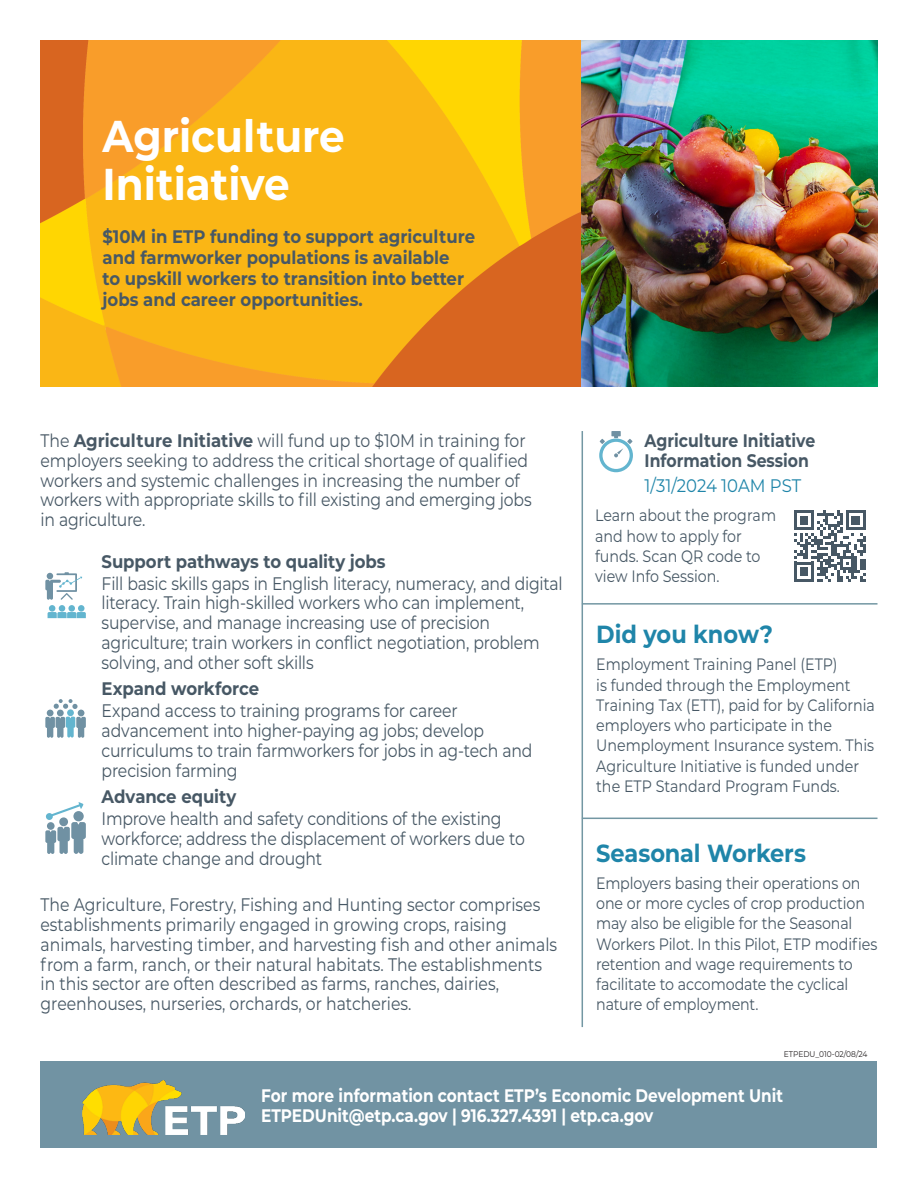
<style>
.page{position:relative;width:918px;height:1188px;background:#fff}
.page>*{position:absolute;margin:0;border:0;box-sizing:border-box;transform-origin:0 0}
.ETP_Page_Header_Title{font:700 44.55px/48.6px "Montserrat";color:#fff;scale:.91 1}
.ETP_Paragraph_Header_Bold{font:700 24.75px "Montserrat";letter-spacing:-.005em;color:#1f85a9;scale:.91 1}
.ETP_Paragraph_Header_Bold-2{font:18.15px/19.8px "Montserrat";letter-spacing:-.01em;color:#475865;scale:.86 1}
.t1{font:18.15px/19.8px "Montserrat";color:#485865;scale:.86 1}
.ETP_Page_Header_Paragraph{font:700 18.15px/21px "Montserrat";color:#475865;scale:.91 1}
.ETP_Page_Footer{font:700 18.15px "Montserrat";color:#fff;scale:.85 1}
.ETP_Paragraph_Header_Bold-3{font:700 18.15px "Montserrat";letter-spacing:-.005em;color:#475865;scale:.91 1}
.ETP_Small_Black_Regular_Paragraph{font:700 18.15px/19.8px "Montserrat";color:#475865;scale:.86 1}
.ETP_Small_Black_Regular_Paragraph-2{font:18.15px "Montserrat";color:#1f85a9;scale:.91 1}
.ETP_Paragraph_Header_Bold-4{font:16.5px/20.2px "Montserrat";color:#475865;scale:.86 1}
.t2{font:8.25px "Montserrat";color:#231f20;scale:.91 1}
.s1{font-weight:700}
.s2{color:#475865}
</style>
<div class="page">
<div style="left:40px;top:1061px;width:838px;height:87px;background:#7193a3"></div>
<img style="left:40px;top:40px;width:542px;height:347px">
<img style="left:582px;top:40px;width:296px;height:347px">
<div style="left:49px;top:605px;width:6px;height:7px;background:#63b5cf;border-radius:50%"></div>
<div style="left:78px;top:605px;width:7px;height:7px;background:#63b5cf;border-radius:50%"></div>
<div style="left:68px;top:605px;width:7px;height:7px;background:#63b5cf;border-radius:50%"></div>
<div style="left:59px;top:605px;width:6px;height:7px;background:#63b5cf;border-radius:50%"></div>
<svg style="left:48px;top:612px;width:38px;height:6px"></svg>
<svg style="left:45px;top:572px;width:37px;height:28px"></svg>
<svg style="left:45px;top:802px;width:41px;height:52px"></svg>
<svg style="left:45px;top:699px;width:41px;height:39px"></svg>
<hr style="left:582px;top:431px;width:1px;height:596px;background:#7397a3">
<svg style="left:794px;top:510px;width:72px;height:72px"></svg>
<hr style="left:582px;top:818px;width:296px;height:1px;background:#7397a3">
<svg style="left:599px;top:431px;width:34px;height:41px"></svg>
<hr style="left:582px;top:603px;width:296px;height:2px;background:#7397a3">
<img style="left:82px;top:1080px;width:162px;height:54px">
<p class="ETP_Page_Header_Title" style="left:103px;top:109px;width:268px">Agriculture<br>Initiative</p>
<p class="ETP_Page_Header_Paragraph" style="left:103px;top:226px;width:411px">$10M in ETP funding to support agriculture and farmworker populations is available<br>to upskill workers to transition into better jobs and career opportunities.</p>
<p class="t1" style="left:40px;top:430px;width:573px">The <span class="s1">Agriculture Initiative</span> will fund up to $10M in training for employers seeking to address the critical shortage of qualified workers and systemic challenges in increasing <span class="s2">the number of workers with appropriate skills to fill existing and emerging jobs</span></p>
<p class="ETP_Paragraph_Header_Bold-2" style="left:40px;top:509px;width:124px">in agriculture.</p>
<p class="ETP_Paragraph_Header_Bold-3" style="left:102px;top:548px;width:314px">Support pathways to quality jobs</p>
<p class="ETP_Paragraph_Header_Bold-2" style="left:102px;top:573px;width:538px">Fill basic skills gaps in English literacy, numeracy, and digital literacy. Train high-skilled workers who can implement, supervise, and manage increasing use of precision agriculture; train workers in conflict negotiation, problem solving, and other soft skills</p>
<p class="ETP_Paragraph_Header_Bold-3" style="left:102px;top:676px;width:175px">Expand workforce</p>
<p class="ETP_Paragraph_Header_Bold-2" style="left:102px;top:700px;width:416px">Expand access to training programs for career</p>
<p class="ETP_Paragraph_Header_Bold-2" style="left:102px;top:720px;width:446px">advancement into higher-paying ag jobs; develop</p>
<p class="ETP_Paragraph_Header_Bold-2" style="left:102px;top:740px;width:502px">curriculums to train farmworkers for jobs in ag-tech and precision farming</p>
<p class="ETP_Paragraph_Header_Bold-3" style="left:102px;top:784px;width:149px">Advance equity</p>
<p class="ETP_Paragraph_Header_Bold-2" style="left:102px;top:808px;width:494px">Improve health and safety conditions of the existing workforce; address the displacement of workers due to climate change and drought</p>
<p class="ETP_Paragraph_Header_Bold-2" style="left:40px;top:894px;width:602px">The Agriculture, Forestry, Fishing and Hunting sector comprises establishments primarily engaged in growing crops, raising animals, harvesting timber, and harvesting fish and other animals from a farm, ranch, or their natural habitats. The establishments in this sector are often described as farms, ranches, dairies, greenhouses, nurseries, orchards, or hatcheries.</p>
<p class="ETP_Small_Black_Regular_Paragraph" style="left:645px;top:430px;width:200px">Agriculture Initiative<br>Information Session</p>
<p class="ETP_Small_Black_Regular_Paragraph-2" style="left:645px;top:473px;width:174px">1/31/2024 10AM PST</p>
<p class="ETP_Paragraph_Header_Bold-4" style="left:595px;top:505px;width:212px">Learn about the program and how to apply for funds. Scan QR code to view Info Session.</p>
<p class="ETP_Paragraph_Header_Bold" style="left:596px;top:617px;width:196px">Did you know?</p>
<p class="ETP_Paragraph_Header_Bold-4" style="left:596px;top:654px;width:326px">Employment Training Panel (ETP)<br>is funded through the Employment Training Tax (ETT), paid for by California employers who participate in the Unemployment Insurance system. This Agriculture Initiative is funded under the ETP Standard Program Funds.</p>
<p class="ETP_Paragraph_Header_Bold" style="left:596px;top:835px;width:232px">Seasonal Workers</p>
<p class="ETP_Paragraph_Header_Bold-4" style="left:596px;top:872px;width:329px">Employers basing their operations on one or more cycles of crop production may also be eligible for the Seasonal Workers Pilot. In this Pilot, ETP modifies retention and wage requirements to facilitate to accomodate the cyclical nature of employment.</p>
<p class="t2" style="left:784px;top:1048px;width:94px">ETPEDU_010-02/08/24</p>
<p class="ETP_Page_Footer" style="left:261px;top:1083px;width:616px">For more information contact ETP’s Economic Development Unit</p>
<p class="ETP_Page_Footer" style="left:261px;top:1103px;width:463px">ETPEDUnit@etp.ca.gov | 916.327.4391 | etp.ca.gov</p>
</div>
